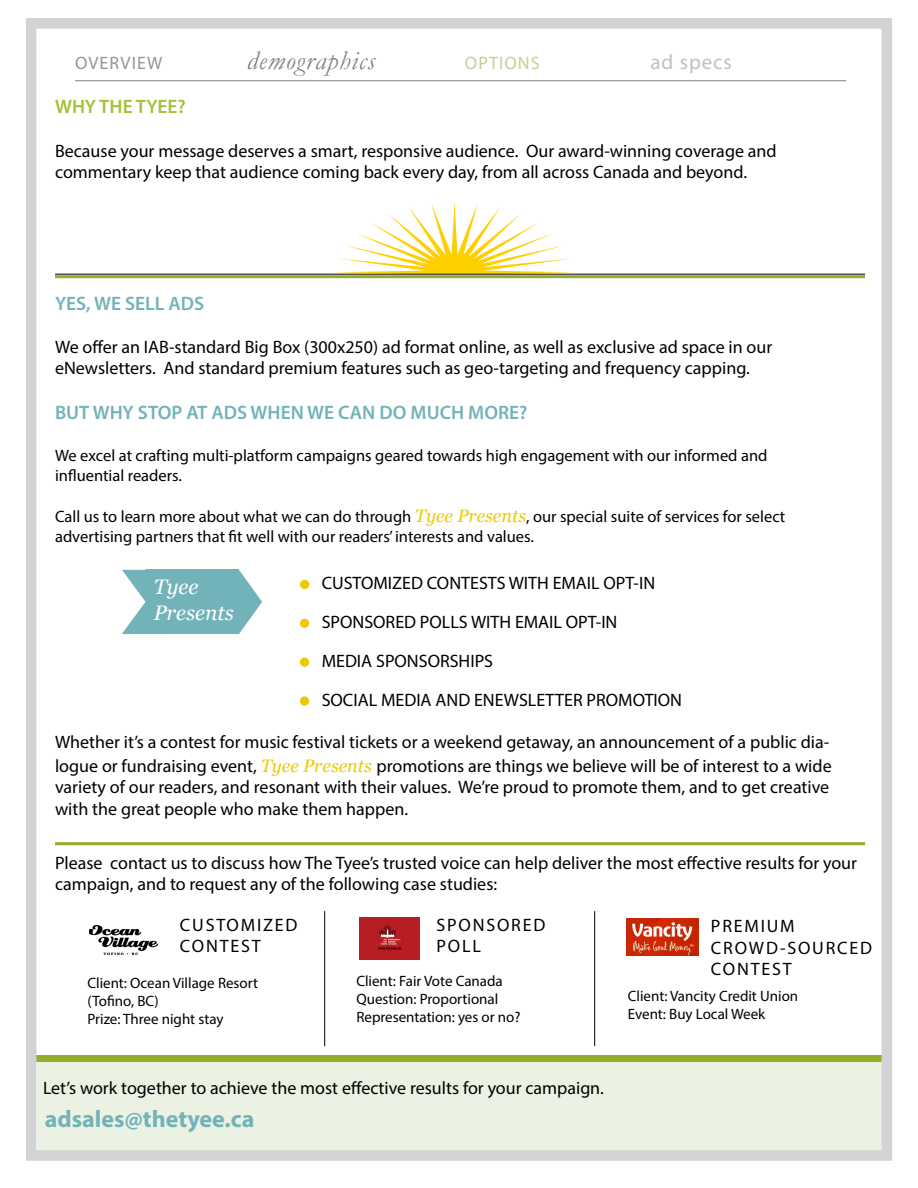
<style>
.page{position:relative;width:918px;height:1188px;background:#fff}
.page>*{position:absolute;margin:0;border:0;box-sizing:border-box;transform-origin:0 0}
.t1{font:italic 27px "Garamond";letter-spacing:.04em;color:#808080}
.t2{font:700 24px "Myriad Pro";color:#72b3b9}
.t3{font:italic 21px/25.2px "Georgia";color:#fff}
.t4{font:21px "Myriad Pro";letter-spacing:.04em;color:#c0c0c0}
.t5{font:600 19.5px "Myriad Pro";color:#72b3b9}
.t6{font:600 19.5px "Myriad Pro";color:#a3c239}
.t7{font:18px/21.6px "Myriad Pro";color:#000}
.t8{font:18px/21.6px "Myriad Pro";letter-spacing:.1em;color:#000}
.t9{font:18px "Myriad Pro";letter-spacing:.06em;color:#939598}
.t10{font:18px "Myriad Pro";letter-spacing:.06em;color:#c3d18d}
.t11{font:16.5px/19.8px "Myriad Pro";color:#000}
.t12{font:15px/18px "Myriad Pro";color:#000}
.s1{font-family:"Georgia";font-style:italic;font-size:18px;color:#edca00}
.s2{font-family:"Georgia";font-style:italic;color:#edca00}
</style>
<div class="page">
<div style="left:37px;top:1062px;width:847px;height:91px;background:#ebf2e3"></div>
<div style="left:36px;top:1055px;width:847px;height:7px;background:#92af2b"></div>
<div style="left:26px;top:18px;width:866px;height:1143px;border:10px solid #d1d3d4"></div>
<hr style="left:75px;top:80px;width:771px;height:1px;background:#808080">
<svg style="left:239px;top:570px;width:23px;height:64px"></svg>
<svg style="left:122px;top:570px;width:24px;height:64px"></svg>
<div style="left:146px;top:570px;width:93px;height:64px;background:#72b3b9"></div>
<div style="left:300px;top:658px;width:9px;height:9px;background:#edca00;border-radius:50%"></div>
<div style="left:300px;top:619px;width:9px;height:9px;background:#edca00;border-radius:50%"></div>
<div style="left:300px;top:696px;width:9px;height:10px;background:#edca00;border-radius:50%"></div>
<div style="left:300px;top:580px;width:9px;height:9px;background:#edca00;border-radius:50%"></div>
<div style="left:359px;top:917px;width:60px;height:43px;background:#b71e23"></div>
<img style="left:378px;top:924px;width:23px;height:26px">
<img style="left:90px;top:926px;width:68px;height:29px">
<hr style="left:594px;top:911px;width:1px;height:135px;background:#000">
<hr style="left:324px;top:911px;width:1px;height:135px;background:#000">
<img style="left:627px;top:919px;width:71px;height:37px">
<hr style="left:55px;top:842px;width:810px;height:3px;background:#92af2b">
<svg style="left:334px;top:202px;width:241px;height:72px"></svg>
<hr style="left:55px;top:274px;width:810px;height:1px;background:#000">
<hr style="left:55px;top:275px;width:810px;height:3px;background:#92af2b">
<p class="t9" style="left:75px;top:52px;width:89px">OVERVIEW</p>
<h1 class="t1" style="left:247px;top:42px;width:130px">demographics</h1>
<p class="t10" style="left:465px;top:52px;width:76px">OPTIONS</p>
<p class="t4" style="left:650px;top:49px;width:83px">ad specs</p>
<p class="t6" style="left:55px;top:94px;width:132px">WHY THE TYEE?</p>
<p class="t7" style="left:55px;top:139px;width:723px">Because your message deserves a smart, responsive audience. Our award-winning coverage and commentary keep that audience coming back every day, from all across Canada and beyond.</p>
<p class="t5" style="left:55px;top:291px;width:151px">YES, WE SELL ADS</p>
<p class="t7" style="left:55px;top:336px;width:719px">We offer an IAB-standard Big Box (300x250) ad format online, as well as exclusive ad space in our eNewsletters. And standard premium features such as geo-targeting and frequency capping.</p>
<p class="t5" style="left:55px;top:400px;width:474px">BUT WHY STOP AT ADS WHEN WE CAN DO MUCH MORE?</p>
<p class="t11" style="left:55px;top:445px;width:714px">We excel at crafting multi-platform campaigns geared towards high engagement with our informed and influential readers.</p>
<p class="t11" style="left:55px;top:506px;width:732px">Call us to learn more about what we can do through <span class="s1">Tyee Presents</span>, our special suite of services for select advertising partners that fit well with our readers’ interests and values.</p>
<p class="t3" style="left:154px;top:575px;width:82px">Tyee<br>Presents</p>
<p class="t7" style="left:322px;top:563px;width:362px;line-height:39px">CUSTOMIZED CONTESTS WITH EMAIL OPT-IN SPONSORED POLLS WITH EMAIL OPT-IN<br>MEDIA SPONSORSHIPS<br>SOCIAL MEDIA AND ENEWSLETTER PROMOTION</p>
<p class="t7" style="left:55px;top:730px;width:778px;line-height:23.4px">Whether it’s a contest for music festival tickets or a weekend getaway, an announcement of a public dia&shy;logue or fundraising event, <span class="s2">Tyee Presents</span> promotions are things we believe will be of interest to a wide</p>
<p class="t7" style="left:55px;top:776px;width:776px">variety of our readers, and resonant with their values. We’re proud to promote them, and to get creative with the great people who make them happen.</p>
<p class="t7" style="left:55px;top:852px;width:804px">Please contact us to discuss how The Tyee’s trusted voice can help deliver the most effective results for your campaign, and to request any of the following case studies:</p>
<p class="t8" style="left:180px;top:914px;width:119px">CUSTOMIZED<br>CONTEST</p>
<p class="t12" style="left:87px;top:973px;width:172px">Client: Ocean Village Resort (Tofino, BC)<br>Prize: Three night stay</p>
<p class="t8" style="left:437px;top:914px;width:110px">SPONSORED<br>POLL</p>
<p class="t8" style="left:711px;top:915px;width:163px">PREMIUM<br>CROWD-SOURCED<br>CONTEST</p>
<p class="t12" style="left:356px;top:972px;width:166px">Client: Fair Vote Canada<br>Question: Proportional<br>Representation: yes or no?</p>
<p class="t12" style="left:628px;top:987px;width:172px">Client: Vancity Credit Union<br>Event: Buy Local Week</p>
<p class="t7" style="left:43px;top:1077px;width:562px">Let’s work together to achieve the most effective results for your campaign.</p>
<h2 class="t2" style="left:45px;top:1103px;width:211px">adsales@thetyee.ca</h2>
</div>
